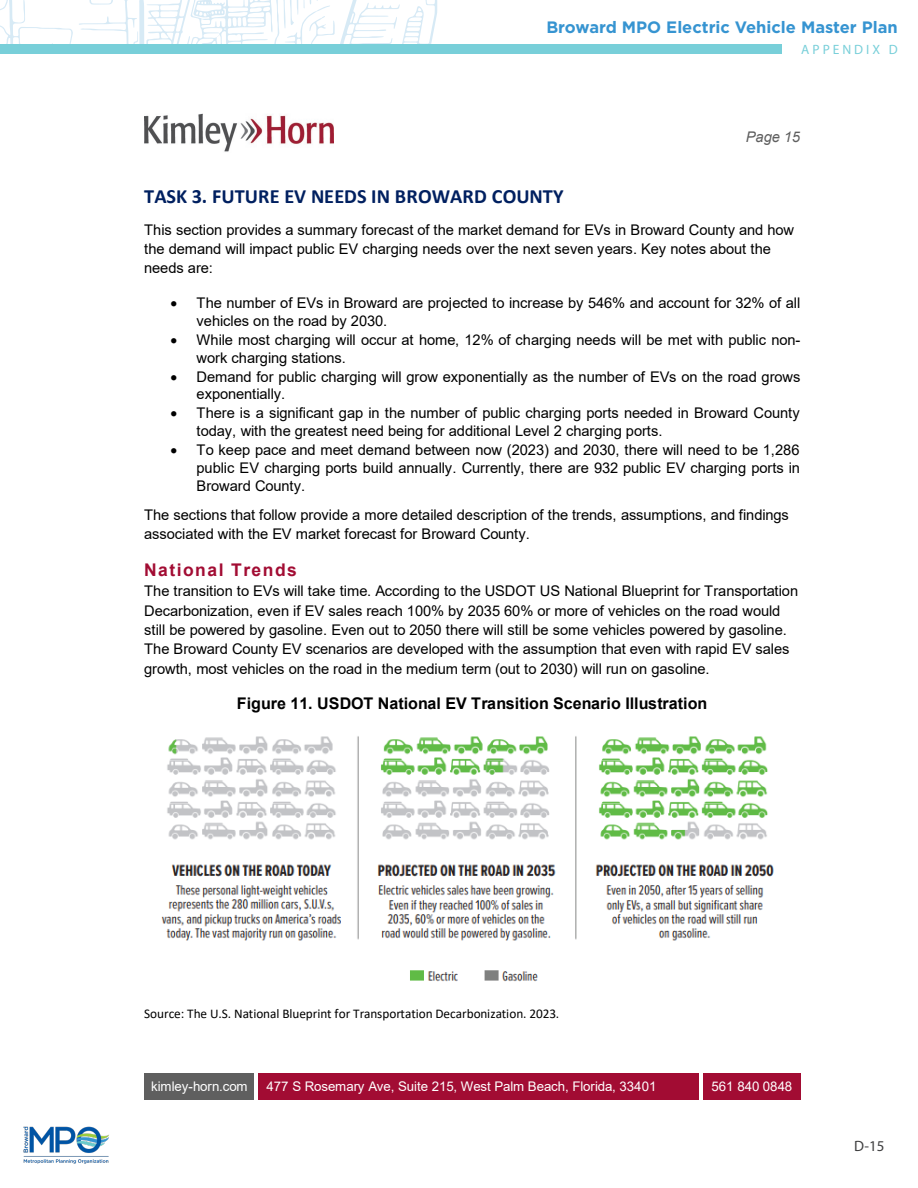
<style>
.page{position:relative;width:918px;height:1188px;background:#fff}
.page>*{position:absolute;margin:0;border:0;box-sizing:border-box;transform-origin:0 0}
.t1{font:700 20.25px "Calibri";letter-spacing:.005em;color:#002060}
.t2{font:700 17.55px "Arial";letter-spacing:.085em;color:#a20c33}
.t3{font:700 16.5px "Gotham";color:#3694d1}
.t4{font:700 16.05px "Arial";color:#000}
.t5{font:15px "Myriad Pro";color:#3e3e3f}
.t6{font:14.7px/17.9px "Arial";letter-spacing:-.01em;color:#000}
.t7{font:italic 14.7px "Arial";letter-spacing:-.01em;color:#5f5f5f}
.t8{font:13.5px "Myriad Pro";letter-spacing:.22em;color:#78cfd9}
.t9{font:13.35px "Arial";letter-spacing:-.005em;color:#fff}
.t10{font:13.35px "Calibri";color:#000}
</style>
<div class="page">
<img style="left:23px;top:1126px;width:86px;height:37px">
<svg style="left:0;top:0;width:437px;height:44px"></svg>
<div style="left:0;top:44px;width:781px;height:10px;background:#78cfd9"></div>
<div style="left:144px;top:1073px;width:111px;height:27px;background:#5f5f5f"></div>
<div style="left:258px;top:1073px;width:441px;height:27px;background:#a20c33"></div>
<div style="left:702px;top:1073px;width:99px;height:27px;background:#a20c33"></div>
<hr style="left:254px;top:1073px;width:4px;height:27px;background:#fff">
<img style="left:144px;top:113px;width:189px;height:39px">
<img style="left:161px;top:736px;width:613px;height:246px">
<p class="t3" style="left:546px;top:16px;width:353px">Broward MPO Electric Vehicle Master Plan</p>
<p class="t8" style="left:801px;top:41px;width:98px">APPENDIX D</p>
<p class="t7" style="left:746px;top:127px;width:56px">Page 15</p>
<p class="t1" style="left:144px;top:182px;width:421px">TASK 3. FUTURE EV NEEDS IN BROWARD COUNTY</p>
<p class="t6" style="left:144px;top:220px;width:651px;line-height:19.2px">This section provides a summary forecast of the market demand for EVs in Broward County and how the demand will impact public EV charging needs over the next seven years. Key notes about the needs are:</p>
<p class="t6" style="left:197px;top:294px;width:605px;text-indent:-26px">• The number of EVs in Broward are projected to increase by 546% and account for 32% of all vehicles on the road by 2030.</p>
<p class="t6" style="left:197px;top:331px;width:605px;text-indent:-26px">• While most charging will occur at home, 12% of charging needs will be met with public non&shy;work charging stations.</p>
<p class="t6" style="left:197px;top:367px;width:605px;text-indent:-26px">• Demand for public charging will grow exponentially as the number of EVs on the road grows exponentially.</p>
<p class="t6" style="left:197px;top:404px;width:605px;text-indent:-26px">• There is a significant gap in the number of public charging ports needed in Broward County today, with the greatest need being for additional Level 2 charging ports.</p>
<p class="t6" style="left:197px;top:441px;width:605px;text-align:justify;text-indent:-26px">• To keep pace and meet demand between now (2023) and 2030, there will need to be 1,286 public EV charging ports build annually. Currently, there are 932 public EV charging ports in Broward County.</p>
<p class="t6" style="left:144px;top:505px;width:646px;line-height:19.2px">The sections that follow provide a more detailed description of the trends, assumptions, and findings associated with the EV market forecast for Broward County.</p>
<p class="t2" style="left:144px;top:558px;width:154px">National Trends</p>
<p class="t6" style="left:144px;top:581px;width:656px;line-height:19.4px">The transition to EVs will take time. According to the USDOT US National Blueprint for Transportation Decarbonization, even if EV sales reach 100% by 2035 60% or more of vehicles on the road would still be powered by gasoline. Even out to 2050 there will still be some vehicles powered by gasoline.<br>The Broward County EV scenarios are developed with the assumption that even with rapid EV sales growth, most vehicles on the road in the medium term (out to 2030) will run on gasoline.</p>
<p class="t4" style="left:237px;top:692px;width:472px">Figure 11. USDOT National EV Transition Scenario Illustration</p>
<p class="t10" style="left:144px;top:1004px;width:417px">Source: The U.S. National Blueprint for Transportation Decarbonization. 2023.</p>
<p class="t9" style="left:151px;top:1077px;width:98px">kimley-horn.com</p>
<p class="t9" style="left:267px;top:1077px;width:391px">477 S Rosemary Ave, Suite 215, West Palm Beach, Florida, 33401</p>
<p class="t9" style="left:712px;top:1077px;width:82px">561 840 0848</p>
<p class="t5" style="left:854px;top:1137px;width:32px">D-15</p>
</div>
